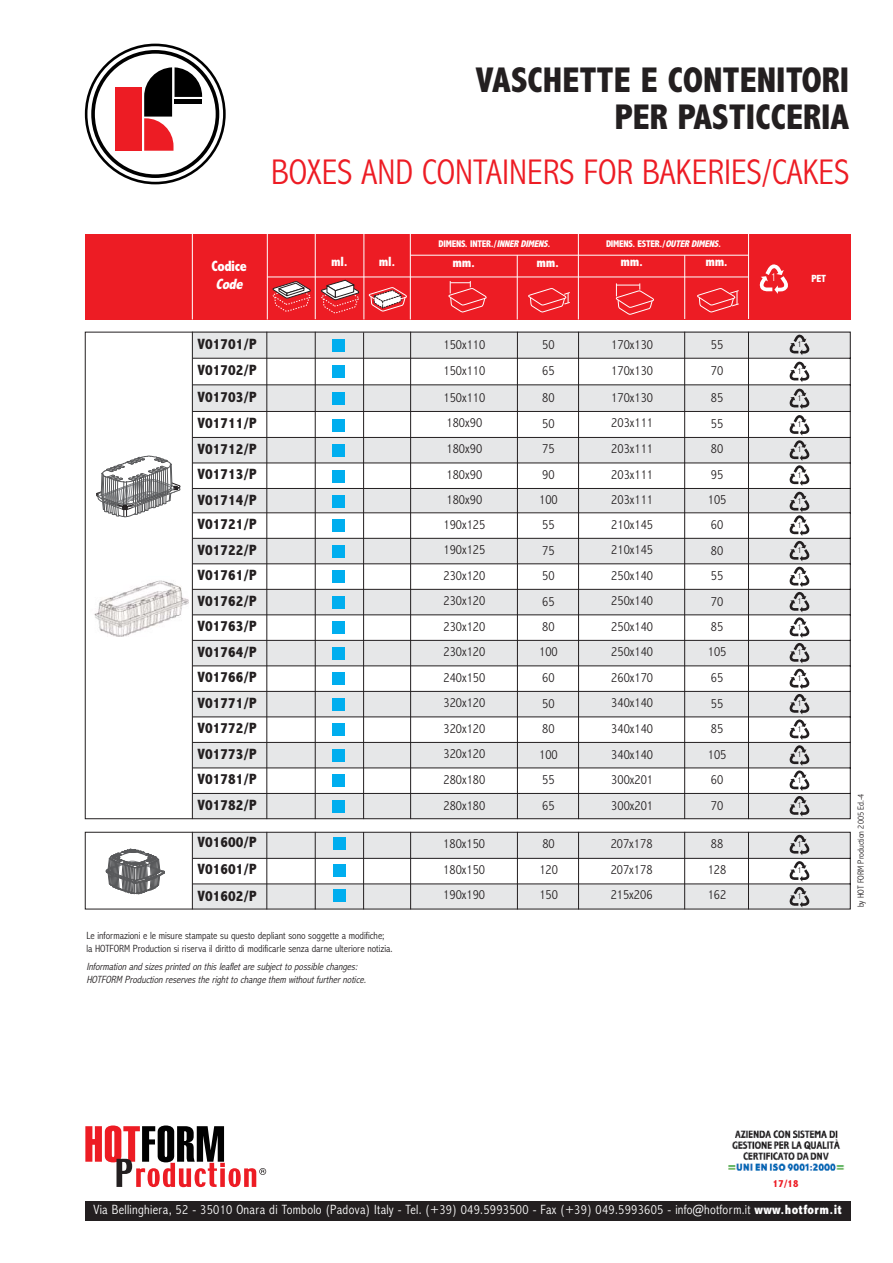
<style>
.page{position:relative;width:893px;height:1263px;background:#fff}
.page>*{position:absolute;margin:0;border:0;box-sizing:border-box;transform-origin:0 0}
.t1{font:800 condensed 36px/37.5px "Abadi";color:#231f20;text-align:right}
.t2{font:300 condensed 36px "Abadi";color:#ed1c24}
.t3{font:800 condensed 15px/25.7px "Abadi";color:#231f20;text-align:justify}
.t4{font:800 condensed 15px "Abadi";letter-spacing:-.025em;color:#fff}
.t5{font:italic 800 condensed 15px "Abadi";color:#fff}
.t6{font:300 condensed 13.5px/25.7px "Abadi";color:#231f20}
.t7{font:300 condensed 13.5px "Abadi";letter-spacing:.025em;color:#fff}
.t8{font:800 condensed 13.5px "Abadi";letter-spacing:-.025em;color:#fff}
.t9{font:300 condensed 12px "Abadi";color:#fff}
.t10{font:300 condensed 10.5px/12.6px "Abadi";color:#231f20}
.t11{font:italic 300 condensed 10.5px/12.6px "Abadi";color:#231f20}
.t12{font:800 condensed 10.5px "Abadi";color:#ed1c24}
.t13{font:800 condensed 10.5px "Abadi";color:#fff}
.t14{font:800 condensed 9.75px "Abadi";letter-spacing:-.025em;color:#fff}
.t15{font:300 condensed 9px "Abadi";color:#231f20}
.s1{font-style:italic}
.s2{font-weight:800}
</style>
<div class="page">
<div style="left:85px;top:234px;width:765px;height:85px;background:#ed1c24"></div>
<hr style="left:192px;top:234px;width:1px;height:85px;background:#fff">
<hr style="left:267px;top:234px;width:1px;height:85px;background:#fff">
<hr style="left:410px;top:234px;width:1px;height:85px;background:#fff">
<hr style="left:517px;top:255px;width:1px;height:64px;background:#fff">
<hr style="left:578px;top:234px;width:1px;height:85px;background:#fff">
<hr style="left:748px;top:234px;width:1px;height:85px;background:#fff">
<hr style="left:684px;top:255px;width:1px;height:64px;background:#fff">
<hr style="left:267px;top:277px;width:481px;height:1px;background:#fff">
<hr style="left:410px;top:255px;width:338px;height:1px;background:#fff">
<hr style="left:315px;top:234px;width:1px;height:85px;background:#fff">
<hr style="left:363px;top:234px;width:1px;height:85px;background:#fff">
<svg style="left:759px;top:264px;width:28px;height:30px"></svg>
<img style="left:728px;top:1130px;width:117px;height:41px">
<div style="left:85px;top:1201px;width:765px;height:19px;background:#231f20"></div>
<svg style="left:85px;top:1126px;width:181px;height:61px"></svg>
<div style="left:115px;top:87px;width:27px;height:64px;background:#ed1c24"></div>
<svg style="left:144px;top:67px;width:58px;height:84px"></svg>
<hr style="left:174px;top:99px;width:28px;height:4px;background:#000">
<div style="left:85px;top:44px;width:141px;height:140px;border:3px solid #000;border-radius:50%"></div>
<div style="left:91px;top:50px;width:128px;height:128px;border:4px solid #000;border-radius:50%"></div>
<svg style="left:615px;top:283px;width:39px;height:32px"></svg>
<svg style="left:697px;top:288px;width:42px;height:24px"></svg>
<svg style="left:448px;top:281px;width:39px;height:31px"></svg>
<svg style="left:528px;top:288px;width:42px;height:24px"></svg>
<svg style="left:368px;top:287px;width:39px;height:24px"></svg>
<svg style="left:321px;top:280px;width:38px;height:33px"></svg>
<svg style="left:272px;top:281px;width:39px;height:31px"></svg>
<svg style="left:84px;top:331px;width:767px;height:488px"></svg>
<hr style="left:192px;top:332px;width:1px;height:487px;background:#231f20">
<hr style="left:266px;top:332px;width:1px;height:487px;background:#231f20">
<hr style="left:410px;top:332px;width:1px;height:487px;background:#231f20">
<hr style="left:517px;top:332px;width:1px;height:487px;background:#231f20">
<hr style="left:578px;top:332px;width:1px;height:487px;background:#231f20">
<hr style="left:684px;top:332px;width:1px;height:487px;background:#231f20">
<hr style="left:748px;top:332px;width:1px;height:487px;background:#231f20">
<hr style="left:315px;top:332px;width:1px;height:487px;background:#231f20">
<hr style="left:363px;top:332px;width:1px;height:487px;background:#231f20">
<svg style="left:84px;top:832px;width:767px;height:78px"></svg>
<hr style="left:192px;top:832px;width:1px;height:77px;background:#231f20">
<hr style="left:266px;top:832px;width:1px;height:77px;background:#231f20">
<hr style="left:410px;top:832px;width:1px;height:77px;background:#231f20">
<hr style="left:517px;top:832px;width:1px;height:77px;background:#231f20">
<hr style="left:578px;top:832px;width:1px;height:77px;background:#231f20">
<hr style="left:684px;top:832px;width:1px;height:77px;background:#231f20">
<hr style="left:748px;top:832px;width:1px;height:77px;background:#231f20">
<hr style="left:315px;top:832px;width:1px;height:77px;background:#231f20">
<hr style="left:363px;top:832px;width:1px;height:77px;background:#231f20">
<svg style="left:789px;top:835px;width:20px;height:20px"></svg>
<svg style="left:789px;top:861px;width:20px;height:47px"></svg>
<div style="left:333px;top:864px;width:12px;height:13px;background:#00aeef"></div>
<div style="left:332px;top:837px;width:13px;height:13px;background:#00aeef"></div>
<div style="left:333px;top:889px;width:12px;height:13px;background:#00aeef"></div>
<svg style="left:106px;top:849px;width:59px;height:46px"></svg>
<svg style="left:789px;top:335px;width:20px;height:20px"></svg>
<svg style="left:789px;top:362px;width:20px;height:20px"></svg>
<svg style="left:789px;top:389px;width:20px;height:20px"></svg>
<svg style="left:789px;top:415px;width:20px;height:71px"></svg>
<svg style="left:789px;top:492px;width:20px;height:69px"></svg>
<svg style="left:789px;top:567px;width:20px;height:250px"></svg>
<div style="left:332px;top:339px;width:13px;height:13px;background:#00aeef"></div>
<div style="left:332px;top:365px;width:13px;height:13px;background:#00aeef"></div>
<div style="left:332px;top:392px;width:13px;height:13px;background:#00aeef"></div>
<div style="left:332px;top:419px;width:13px;height:13px;background:#00aeef"></div>
<div style="left:332px;top:444px;width:13px;height:13px;background:#00aeef"></div>
<div style="left:332px;top:470px;width:13px;height:13px;background:#00aeef"></div>
<div style="left:332px;top:495px;width:13px;height:13px;background:#00aeef"></div>
<div style="left:332px;top:519px;width:13px;height:13px;background:#00aeef"></div>
<div style="left:332px;top:545px;width:13px;height:13px;background:#00aeef"></div>
<div style="left:332px;top:570px;width:13px;height:13px;background:#00aeef"></div>
<div style="left:332px;top:596px;width:13px;height:13px;background:#00aeef"></div>
<div style="left:332px;top:621px;width:13px;height:13px;background:#00aeef"></div>
<div style="left:332px;top:647px;width:13px;height:13px;background:#00aeef"></div>
<div style="left:332px;top:672px;width:13px;height:13px;background:#00aeef"></div>
<div style="left:332px;top:698px;width:13px;height:13px;background:#00aeef"></div>
<div style="left:332px;top:723px;width:13px;height:13px;background:#00aeef"></div>
<div style="left:332px;top:749px;width:13px;height:13px;background:#00aeef"></div>
<div style="left:332px;top:774px;width:13px;height:13px;background:#00aeef"></div>
<div style="left:332px;top:800px;width:13px;height:13px;background:#00aeef"></div>
<svg style="left:96px;top:456px;width:84px;height:61px"></svg>
<img style="left:91px;top:576px;width:98px;height:61px">
<h1 class="t1" style="left:475px;top:65px;width:375px">VASCHETTE E CONTENITORI<br>PER PASTICCERIA</h1>
<h1 class="t2" style="left:271px;top:160px;width:579px">BOXES AND CONTAINERS FOR BAKERIES/CAKES</h1>
<p class="t4" style="left:211px;top:261px;width:37px">Codice</p>
<p class="t5" style="left:216px;top:279px;width:31px">Code</p>
<p class="t14" style="left:438px;top:240px;width:115px">DIMENS. INTER./<span class="s1">INNER DIMENS.</span></p>
<p class="t14" style="left:606px;top:240px;width:118px">DIMENS. ESTER./<span class="s1">OUTER DIMENS.</span></p>
<p class="t8" style="left:331px;top:257px;width:65px">ml. ml.</p>
<p class="t8" style="left:705px;top:257px;width:24px">mm.</p>
<p class="t8" style="left:452px;top:257px;width:24px">mm.</p>
<p class="t8" style="left:536px;top:257px;width:24px">mm.</p>
<p class="t8" style="left:620px;top:257px;width:24px">mm.</p>
<p class="t3" style="left:197px;top:333px;width:61px">V01701/P V01702/P V01703/P V01711/P V01712/P V01713/P V01714/P V01721/P V01722/P V01761/P V01762/P V01763/P V01764/P V01766/P V01771/P V01772/P V01773/P V01781/P V01782/P</p>
<p class="t6" style="left:443px;top:333px;width:43px">150x110<br>150x110<br>150x110<br>180x90<br>180x90<br>180x90<br>180x90<br>190x125<br>190x125<br>230x120<br>230x120<br>230x120<br>230x120<br>240x150<br>320x120<br>320x120<br>320x120<br>280x180<br>280x180</p>
<p class="t6" style="left:539px;top:333px;width:20px">50<br>65<br>80<br>50<br>75<br>90<br>100<br>55<br>75<br>50<br>65<br>80<br>100<br>60<br>50<br>80<br>100<br>55<br>65</p>
<p class="t6" style="left:611px;top:333px;width:43px;text-align:justify">170x130<br>170x130<br>170x130<br>203x111<br>203x111<br>203x111<br>203x111<br>210x145<br>210x145<br>250x140<br>250x140<br>250x140<br>250x140<br>260x170<br>340x140<br>340x140<br>340x140<br>300x201<br>300x201</p>
<p class="t6" style="left:707px;top:333px;width:20px">55<br>70<br>85<br>55<br>80<br>95<br>105<br>60<br>80<br>55<br>70<br>85<br>105<br>65<br>55<br>85<br>105<br>60<br>70</p>
<p class="t9" style="left:770px;top:273px;width:7px">1</p>
<p class="t13" style="left:811px;top:275px;width:16px">PET</p>
<p class="t15" style="left:797px;top:341px;width:6px">1</p>
<p class="t15" style="left:797px;top:368px;width:6px">1</p>
<p class="t15" style="left:797px;top:395px;width:6px">1</p>
<p class="t15" style="left:797px;top:421px;width:6px">1</p>
<p class="t15" style="left:797px;top:446px;width:6px">1</p>
<p class="t15" style="left:797px;top:471px;width:6px">1</p>
<p class="t15" style="left:797px;top:498px;width:6px">1</p>
<p class="t15" style="left:797px;top:521px;width:6px">1</p>
<p class="t15" style="left:797px;top:547px;width:6px">1</p>
<p class="t15" style="left:797px;top:573px;width:6px">1</p>
<p class="t15" style="left:797px;top:598px;width:6px">1</p>
<p class="t15" style="left:797px;top:623px;width:6px">1</p>
<p class="t15" style="left:797px;top:649px;width:6px">1</p>
<p class="t15" style="left:797px;top:675px;width:6px">1</p>
<p class="t15" style="left:797px;top:700px;width:6px">1</p>
<p class="t15" style="left:797px;top:726px;width:6px">1</p>
<p class="t15" style="left:797px;top:751px;width:6px">1</p>
<p class="t15" style="left:797px;top:777px;width:6px">1</p>
<p class="t15" style="left:797px;top:802px;width:6px">1</p>
<p class="t3" style="left:197px;top:830px;width:61px;line-height:27px">V01600/P V01601/P V01602/P</p>
<p class="t6" style="left:443px;top:832px;width:43px;text-align:justify">180x150<br>180x150<br>190x190</p>
<p class="t6" style="left:610px;top:832px;width:43px;text-align:justify">207x178<br>207x178<br>215x206</p>
<p class="t6" style="left:539px;top:832px;width:20px">80<br>120<br>150</p>
<p class="t6" style="left:707px;top:832px;width:20px">88<br>128<br>162</p>
<p class="t15" style="left:797px;top:841px;width:6px">1</p>
<p class="t15" style="left:797px;top:867px;width:6px">1</p>
<p class="t15" style="left:797px;top:893px;width:6px">1</p>
<p class="t10" style="left:86px;top:930px;width:308px">Le informazioni e le misure stampate su questo depliant sono soggette a modifiche; la HOTFORM Production si riserva il diritto di modificarle senza darne ulteriore notizia.</p>
<p class="t11" style="left:86px;top:962px;width:283px">Information and sizes printed on this leafletare subjectto possible changes:<br>HOTFORM Production reserves the rightto change them withoutfurthernotice.</p>
<p class="t15" style="left:857px;top:907px;width:115px;rotate:-90deg">by HOT FORM Production 2005 Ed.-4</p>
<p class="t12" style="left:773px;top:1180px;width:27px">17/18</p>
<p class="t7" style="left:93px;top:1205px;width:750px">Via Bellinghiera, 52 - 35010 Onara di Tombolo (Padova) Italy - Tel. (+39) 049.5993500 - Fax (+39) 049.5993605 - info@hotform.it <span class="s2">www.hotform.it</span></p>
</div>
